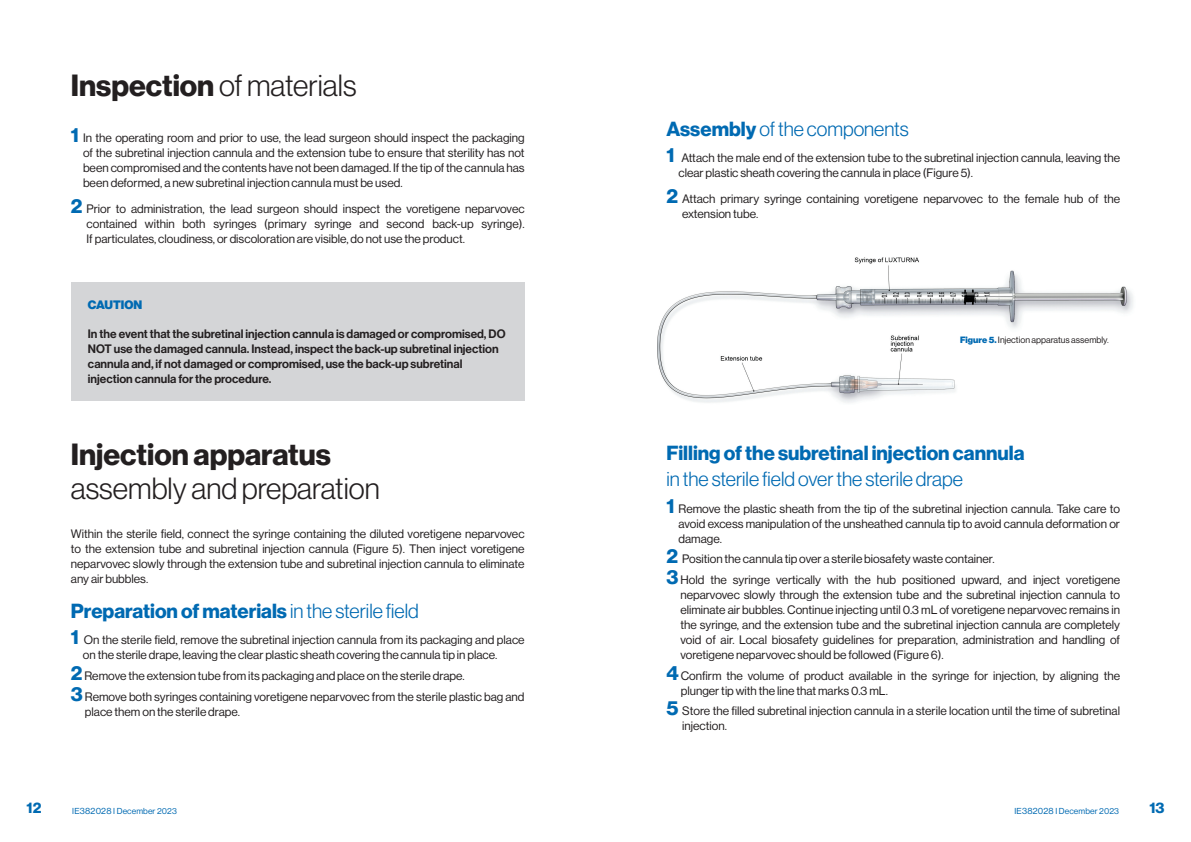
<style>
.page{position:relative;width:1191px;height:842px;background:#fff}
.page>*{position:absolute;margin:0;border:0;box-sizing:border-box;transform-origin:0 0}
.t1{font:300 30px/34px "Volta Modern Display 45";color:#231f20}
.t2{font:700 20px "Volta Modern Display 75";color:#006ab2}
.t3{font:300 20px "Volta Modern Display 45";color:#006ab2}
.t4{font:700 15px "Volta Modern Display 75";color:#006ab2}
.t5{font:12px/15px "Volta Modern Display 55 Roman";color:#231f20}
.t6{font:500 12px/15px "Volta Modern Display 65";color:#231f20}
.t7{font:900 12px "Volta Modern Display 95";color:#006ab2}
.t8{font:9px "Volta Modern Display 55 Roman";color:#231f20}
.Style_de_paragraphe_1{font:8.5px "Volta Modern Display 55 Roman";letter-spacing:.015em;color:#006ab2}
.s1{font-family:"Volta Modern Display 75";font-weight:700}
.s2{font-family:"Volta Modern Display 75";font-weight:700;font-size:20px;color:#006ab2}
.s3{font-family:"Volta Modern Display 45";font-weight:300}
.s4{font-family:"Volta Modern Display 95";font-weight:900;color:#006ab2}
</style>
<div class="page">
<div style="left:71px;top:282px;width:453px;height:118px;background:#d4d5d7"></div>
<img style="left:657px;top:257px;width:476px;height:146px">
<p class="t1" style="left:71px;top:68px;width:287px"><span class="s1">Inspection</span> of materials</p>
<p class="t5" style="left:83px;top:130px;width:443px;text-align:justify;text-indent:-12px"><span class="s2">1</span> In the operating room and prior to use, the lead surgeon should inspect the packaging of the subretinal injection cannula and the extension tube to ensure that sterility has not been compromised and the contents have not been damaged. If the tip of the cannula has been deformed, a new subretinal injection cannula must be used.</p>
<p class="t5" style="left:87px;top:201px;width:439px;text-align:justify;text-indent:-16px"><span class="s2">2</span> Prior to administration, the lead surgeon should inspect the voretigene neparvovec contained within both syringes (primary syringe and second back-up syringe).<br>If particulates, cloudiness, or discoloration are visible, do not use the product.</p>
<p class="t7" style="left:88px;top:298px;width:56px">CAUTION</p>
<p class="t6" style="left:88px;top:327px;width:419px">In the event that the subretinal injection cannula is damaged or compromised, DO NOT use the damaged cannula. Instead, inspect the back-up subretinal injection cannula and, if not damaged or compromised, use the back-up subretinal injection cannula for the procedure.</p>
<p class="t1" style="left:71px;top:437px;width:310px"><span class="s1">Injection apparatus </span>assembly and preparation</p>
<p class="t5" style="left:71px;top:526px;width:455px;text-align:justify">Within the sterile field, connect the syringe containing the diluted voretigene neparvovec to the extension tube and subretinal injection cannula (Figure 5). Then inject voretigene neparvovec slowly through the extension tube and subretinal injection cannula to eliminate any air bubbles.</p>
<p class="t2" style="left:71px;top:599px;width:349px">Preparation of materials <span class="s3">in the sterile field</span></p>
<p class="t5" style="left:83px;top:632px;width:443px;text-indent:-12px"><span class="s2">1</span> On the sterile field, remove the subretinal injection cannula from its packaging and place on the sterile drape, leaving the clear plastic sheath covering the cannula tip in place.</p>
<p class="t5" style="left:71px;top:668px;width:395px"><span class="s2">2</span> Remove the extension tube from its packaging and place on the sterile drape.</p>
<p class="t5" style="left:85px;top:689px;width:441px;text-indent:-14px"><span class="s2">3</span> Remove both syringes containing voretigene neparvovec from the sterile plastic bag and place them on the sterile drape.</p>
<p class="t3" style="left:666px;top:117px;width:244px"><span class="s1">Assembly</span> of the components</p>
<p class="t5" style="left:678px;top:150px;width:443px;text-indent:-12px"><span class="s2">1</span> Attach the male end of the extension tube to the subretinal injection cannula, leaving the clear plastic sheath covering the cannula in place (Figure 5).</p>
<p class="t5" style="left:682px;top:192px;width:439px;text-indent:-16px"><span class="s2">2</span> Attach primary syringe containing voretigene neparvovec to the female hub of the extension tube.</p>
<p class="t8" style="left:960px;top:335px;width:150px"><span class="s4">Figure 5.</span> Injection apparatus assembly.</p>
<p class="t2" style="left:666px;top:442px;width:360px">Filling of the subretinal injection cannula</p>
<p class="t3" style="left:666px;top:468px;width:298px">in the sterile field over the sterile drape</p>
<p class="t5" style="left:678px;top:501px;width:443px;text-align:justify;text-indent:-12px"><span class="s2">1</span> Remove the plastic sheath from the tip of the subretinal injection cannula. Take care to avoid excess manipulation of the unsheathed cannula tip to avoid cannula deformation or damage.</p>
<p class="t5" style="left:666px;top:552px;width:330px"><span class="s2">2</span> Position the cannula tip over a sterile biosafety waste container.</p>
<p class="t5" style="left:680px;top:572px;width:441px;text-align:justify;text-indent:-14px"><span class="s2">3</span> Hold the syringe vertically with the hub positioned upward, and inject voretigene neparvovec slowly through the extension tube and the subretinal injection cannula to eliminate air bubbles. Continue injecting until 0.3 mL of voretigene neparvovec remains in the syringe, and the extension tube and the subretinal injection cannula are completely void of air. Local biosafety guidelines for preparation, administration and handling of voretigene neparvovec should be followed (Figure 6).</p>
<p class="t5" style="left:681px;top:668px;width:441px;text-indent:-14px"><span class="s2">4</span> Confirm the volume of product available in the syringe for injection, by aligning the plunger tip with the line that marks 0.3 mL.</p>
<p class="t5" style="left:682px;top:704px;width:439px;text-indent:-16px"><span class="s2">5</span> Store the filled subretinal injection cannula in a sterile location until the time of subretinal injection.</p>
<p class="t4" style="left:27px;top:799px;width:16px">12</p>
<p class="t4" style="left:1149px;top:799px;width:17px">13</p>
<p class="Style_de_paragraphe_1" style="left:72px;top:806px;width:106px">IE382028 I December 2023</p>
<p class="Style_de_paragraphe_1" style="left:1014px;top:806px;width:106px">IE382028 I December 2023</p>
</div>
